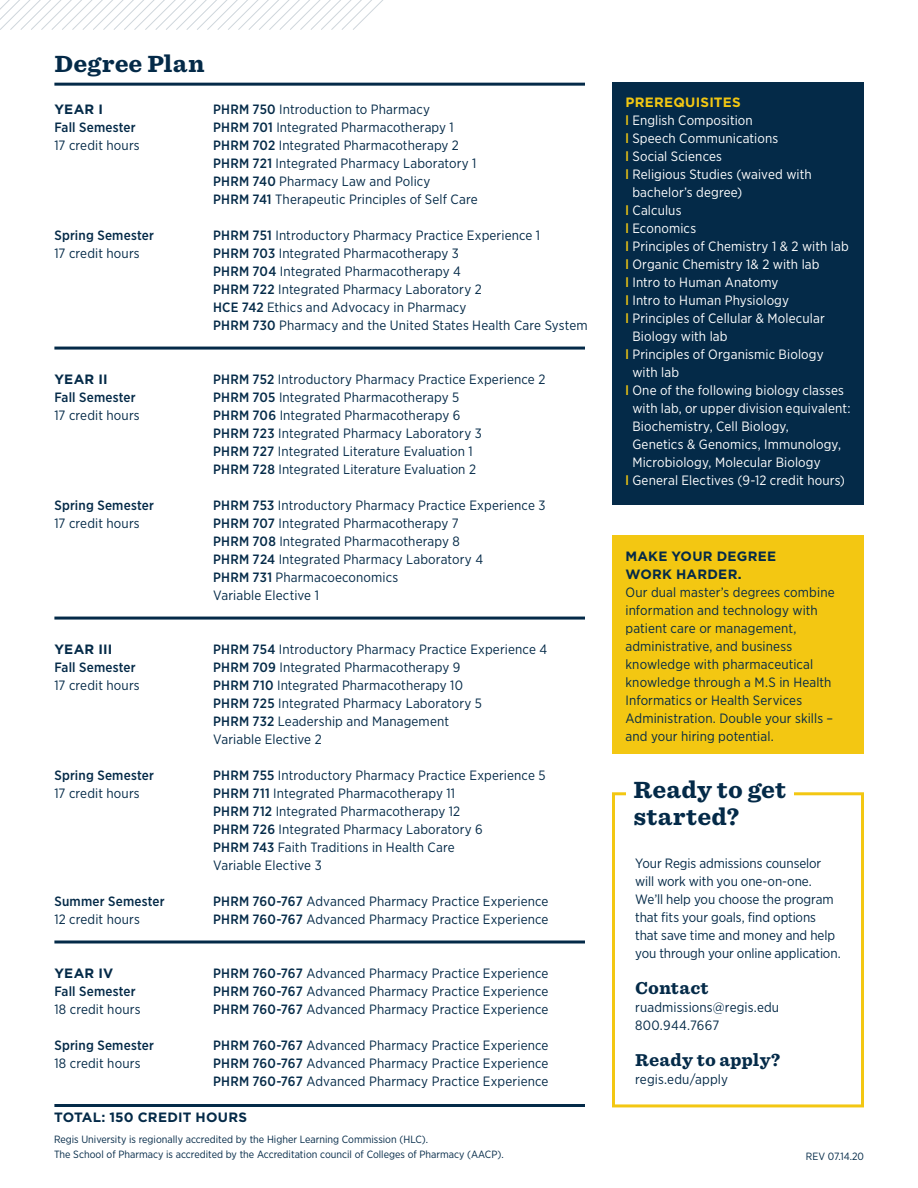
<style>
.page{position:relative;width:918px;height:1188px;background:#fff}
.page>*{position:absolute;margin:0;border:0;box-sizing:border-box;transform-origin:0 0}
.t1{font:900 22.5px/27px "Sentinel S Sm";letter-spacing:.005em;color:#042a48}
.t2{font:900 16.5px "Sentinel S Sm";letter-spacing:.01em;color:#042a48}
.t3{font:13.5px/18px "Gotham Narrow";letter-spacing:.01em;color:#042a48}
.t4{font:13.5px/18px "Gotham Narrow";letter-spacing:.01em;color:#fff}
.t5{font:500 13.5px/18px "Gotham Narrow";letter-spacing:.015em;color:#042a48}
.t6{font:700 13.5px/18px "Gotham";letter-spacing:.015em;color:#042a48}
.t7{font:700 13.5px "Gotham";letter-spacing:.02em;color:#f3c712}
.Accreditation{font:10.5px "Gotham Narrow";color:#042a48}
.s1{font-weight:500}
.s2{font-weight:400}
.s3{font-weight:500;color:#f3c712}
</style>
<div class="page">
<svg style="left:0;top:0;width:383px;height:30px"></svg>
<hr style="left:54px;top:83px;width:531px;height:3px;background:#042a48">
<svg style="left:54px;top:940px;width:531px;height:4px;background:#425f75"></svg>
<hr style="left:54px;top:347px;width:531px;height:3px;background:#042a48">
<hr style="left:54px;top:617px;width:531px;height:3px;background:#042a48">
<hr style="left:54px;top:1104px;width:531px;height:3px;background:#042a48">
<div style="left:612px;top:792px;width:252px;height:315px;border:3px solid #f3c712"></div>
<div style="left:627px;top:774px;width:167px;height:58px;background:#fff"></div>
<div style="left:612px;top:536px;width:252px;height:218px;background:#f3c712"></div>
<div style="left:612px;top:83px;width:252px;height:422px;background:#042a48"></div>
<p class="t1" style="left:54px;top:49px;width:152px">Degree Plan</p>
<p class="t6" style="left:54px;top:100px;width:50px">YEAR I</p>
<p class="t3" style="left:54px;top:118px;width:87px"><span class="s1">Fall Semester<br></span>17 credit hours</p>
<p class="t5" style="left:54px;top:226px;width:101px">Spring Semester<br><span class="s2">17 credit hours</span></p>
<p class="t3" style="left:213px;top:100px;width:242px"><span class="s1">PHRM 750</span> Introduction to Pharmacy<br><span class="s1">PHRM 701</span> Integrated Pharmacotherapy 1</p>
<p class="t3" style="left:213px;top:136px;width:247px"><span class="s1">PHRM 702</span> Integrated Pharmacotherapy 2</p>
<p class="t3" style="left:213px;top:154px;width:265px"><span class="s1">PHRM 721</span> Integrated Pharmacy Laboratory 1</p>
<p class="t3" style="left:213px;top:172px;width:266px"><span class="s1">PHRM 740</span> Pharmacy Law and Policy<br><span class="s1">PHRM 741</span> Therapeutic Principles of Self Care</p>
<p class="t3" style="left:213px;top:226px;width:329px"><span class="s1">PHRM 751</span> Introductory Pharmacy Practice Experience 1</p>
<p class="t3" style="left:213px;top:244px;width:247px"><span class="s1">PHRM 703</span> Integrated Pharmacotherapy 3</p>
<p class="t3" style="left:213px;top:262px;width:249px"><span class="s1">PHRM 704</span> Integrated Pharmacotherapy 4</p>
<p class="t3" style="left:213px;top:280px;width:270px"><span class="s1">PHRM 722</span> Integrated Pharmacy Laboratory 2</p>
<p class="t3" style="left:213px;top:298px;width:255px"><span class="s1">HCE 742</span> Ethics and Advocacy in Pharmacy</p>
<p class="t3" style="left:213px;top:316px;width:376px"><span class="s1">PHRM 730</span> Pharmacy and the United States Health Care System</p>
<p class="t6" style="left:54px;top:370px;width:55px">YEAR II</p>
<p class="t3" style="left:54px;top:388px;width:87px"><span class="s1">Fall Semester<br></span>17 credit hours</p>
<p class="t5" style="left:54px;top:496px;width:101px">Spring Semester<br><span class="s2">17 credit hours</span></p>
<p class="t3" style="left:213px;top:370px;width:334px"><span class="s1">PHRM 752</span> Introductory Pharmacy Practice Experience 2</p>
<p class="t3" style="left:213px;top:388px;width:248px"><span class="s1">PHRM 705</span> Integrated Pharmacotherapy 5</p>
<p class="t3" style="left:213px;top:406px;width:249px"><span class="s1">PHRM 706</span> Integrated Pharmacotherapy 6</p>
<p class="t3" style="left:213px;top:424px;width:270px"><span class="s1">PHRM 723</span> Integrated Pharmacy Laboratory 3</p>
<p class="t3" style="left:213px;top:442px;width:261px"><span class="s1">PHRM 727</span> Integrated Literature Evaluation 1</p>
<p class="t3" style="left:213px;top:460px;width:264px"><span class="s1">PHRM 728</span> Integrated Literature Evaluation 2</p>
<p class="t3" style="left:213px;top:496px;width:334px"><span class="s1">PHRM 753</span> Introductory Pharmacy Practice Experience 3</p>
<p class="t3" style="left:213px;top:514px;width:247px"><span class="s1">PHRM 707</span> Integrated Pharmacotherapy 7</p>
<p class="t3" style="left:213px;top:532px;width:248px"><span class="s1">PHRM 708</span> Integrated Pharmacotherapy 8</p>
<p class="t3" style="left:213px;top:550px;width:271px"><span class="s1">PHRM 724</span> Integrated Pharmacy Laboratory 4</p>
<p class="t3" style="left:213px;top:568px;width:187px"><span class="s1">PHRM 731</span> Pharmacoeconomics</p>
<p class="t3" style="left:213px;top:586px;width:107px">Variable Elective 1</p>
<p class="t6" style="left:54px;top:640px;width:59px">YEAR III</p>
<p class="t3" style="left:54px;top:658px;width:87px"><span class="s1">Fall Semester<br></span>17 credit hours</p>
<p class="t5" style="left:54px;top:766px;width:101px">Spring Semester<br><span class="s2">17 credit hours</span></p>
<p class="t5" style="left:54px;top:892px;width:112px">Summer Semester</p>
<p class="t3" style="left:54px;top:910px;width:87px">12 credit hours</p>
<p class="t3" style="left:213px;top:640px;width:336px"><span class="s1">PHRM 754</span> Introductory Pharmacy Practice Experience 4</p>
<p class="t3" style="left:213px;top:658px;width:249px"><span class="s1">PHRM 709</span> Integrated Pharmacotherapy 9</p>
<p class="t3" style="left:213px;top:676px;width:251px"><span class="s1">PHRM 710</span> Integrated Pharmacotherapy 10</p>
<p class="t3" style="left:213px;top:694px;width:270px"><span class="s1">PHRM 725</span> Integrated Pharmacy Laboratory 5</p>
<p class="t3" style="left:213px;top:712px;width:237px"><span class="s1">PHRM 732</span> Leadership and Management</p>
<p class="t3" style="left:213px;top:730px;width:110px">Variable Elective 2</p>
<p class="t3" style="left:213px;top:766px;width:334px"><span class="s1">PHRM 755</span> Introductory Pharmacy Practice Experience 5</p>
<p class="t3" style="left:213px;top:784px;width:243px"><span class="s1">PHRM 711</span> Integrated Pharmacotherapy 11</p>
<p class="t3" style="left:213px;top:802px;width:249px"><span class="s1">PHRM 712</span> Integrated Pharmacotherapy 12</p>
<p class="t3" style="left:213px;top:820px;width:271px"><span class="s1">PHRM 726</span> Integrated Pharmacy Laboratory 6</p>
<p class="t3" style="left:213px;top:838px;width:243px"><span class="s1">PHRM 743</span> Faith Traditions in Health Care</p>
<p class="t3" style="left:213px;top:856px;width:110px">Variable Elective 3</p>
<p class="t3" style="left:213px;top:892px;width:337px"><span class="s1">PHRM 760-767</span> Advanced Pharmacy Practice Experience</p>
<p class="t3" style="left:213px;top:910px;width:337px"><span class="s1">PHRM 760-767</span> Advanced Pharmacy Practice Experience</p>
<p class="t3" style="left:213px;top:964px;width:337px"><span class="s1">PHRM 760-767</span> Advanced Pharmacy Practice Experience</p>
<p class="t3" style="left:213px;top:982px;width:337px"><span class="s1">PHRM 760-767</span> Advanced Pharmacy Practice Experience</p>
<p class="t3" style="left:213px;top:1000px;width:337px"><span class="s1">PHRM 760-767</span> Advanced Pharmacy Practice Experience</p>
<p class="t3" style="left:213px;top:1036px;width:337px"><span class="s1">PHRM 760-767</span> Advanced Pharmacy Practice Experience</p>
<p class="t3" style="left:213px;top:1054px;width:337px"><span class="s1">PHRM 760-767</span> Advanced Pharmacy Practice Experience</p>
<p class="t3" style="left:213px;top:1072px;width:337px"><span class="s1">PHRM 760-767</span> Advanced Pharmacy Practice Experience</p>
<p class="t6" style="left:54px;top:1108px;width:195px">TOTAL: 150 CREDIT HOURS</p>
<p class="Accreditation" style="left:54px;top:1133px;width:376px">Regis University is regionally accredited by the Higher Learning Commission (HLC).</p>
<p class="Accreditation" style="left:54px;top:1148px;width:451px">The School of Pharmacy is accredited by the Accreditation council of Colleges of Pharmacy (AACP).</p>
<p class="t6" style="left:54px;top:964px;width:60px">YEAR IV</p>
<p class="t3" style="left:54px;top:982px;width:88px"><span class="s1">Fall Semester<br></span>18 credit hours</p>
<p class="t5" style="left:54px;top:1036px;width:101px">Spring Semester<br><span class="s2">18 credit hours</span></p>
<p class="t7" style="left:626px;top:94px;width:117px">PREREQUISITES</p>
<p class="t4" style="left:626px;top:111px;width:129px"><span class="s3">l</span> English Composition</p>
<p class="t4" style="left:626px;top:129px;width:154px"><span class="s3">l</span> Speech Communications</p>
<p class="t4" style="left:626px;top:147px;width:98px"><span class="s3">l</span> Social Sciences</p>
<p class="t4" style="left:632px;top:165px;width:181px;text-indent:-7px"><span class="s3">l</span> Religious Studies (waived with bachelor’s degree)</p>
<p class="t4" style="left:626px;top:201px;width:58px"><span class="s3">l</span> Calculus</p>
<p class="t4" style="left:626px;top:219px;width:72px"><span class="s3">l</span> Economics</p>
<p class="t4" style="left:626px;top:237px;width:225px"><span class="s3">l</span> Principles of Chemistry 1 &amp; 2 with lab</p>
<p class="t4" style="left:626px;top:255px;width:196px"><span class="s3">l</span> Organic Chemistry 1&amp; 2 with lab</p>
<p class="t4" style="left:626px;top:273px;width:154px"><span class="s3">l</span> Intro to Human Anatomy</p>
<p class="t4" style="left:626px;top:291px;width:165px"><span class="s3">l</span> Intro to Human Physiology</p>
<p class="t4" style="left:632px;top:309px;width:194px;text-indent:-7px"><span class="s3">l</span> Principles of Cellular &amp; Molecular<br>Biology with lab</p>
<p class="t4" style="left:632px;top:345px;width:193px;text-indent:-7px"><span class="s3">l</span> Principles of Organismic Biology with lab</p>
<p class="t4" style="left:632px;top:381px;width:220px;text-indent:-7px"><span class="s3">l</span> One of the following biology classes with lab, or upper division equivalent:<br>Biochemistry, Cell Biology,<br>Genetics &amp; Genomics, Immunology, Microbiology, Molecular Biology</p>
<p class="t4" style="left:626px;top:471px;width:221px"><span class="s3">l</span> General Electives (9-12 credit hours)</p>
<p class="t6" style="left:626px;top:547px;width:152px">MAKE YOUR DEGREE<br>WORK HARDER.</p>
<p class="t3" style="left:626px;top:583px;width:211px">Our dual master’s degrees combine information and technology with patient care or management, administrative, and business knowledge with pharmaceutical knowledge through a M.S in Health<br>Informatics or Health Services<br>Administration. Double your skills – and your hiring potential.</p>
<p class="t1" style="left:633px;top:776px;width:154px">Ready to get started?</p>
<p class="t3" style="left:635px;top:854px;width:207px">Your Regis admissions counselor will work with you one-on-one.<br>We’ll help you choose the program that fits your goals, find options that save time and money and help you through your online application.</p>
<p class="t2" style="left:635px;top:974px;width:75px">Contact</p>
<p class="t3" style="left:635px;top:998px;width:145px">ruadmissions@regis.edu</p>
<p class="t3" style="left:635px;top:1016px;width:86px">800.944.7667</p>
<p class="t2" style="left:635px;top:1046px;width:147px">Ready to apply?</p>
<p class="t3" style="left:635px;top:1070px;width:94px">regis.edu/apply</p>
<p class="Accreditation" style="left:806px;top:1149px;width:60px">REV 07.14.20</p>
</div>
